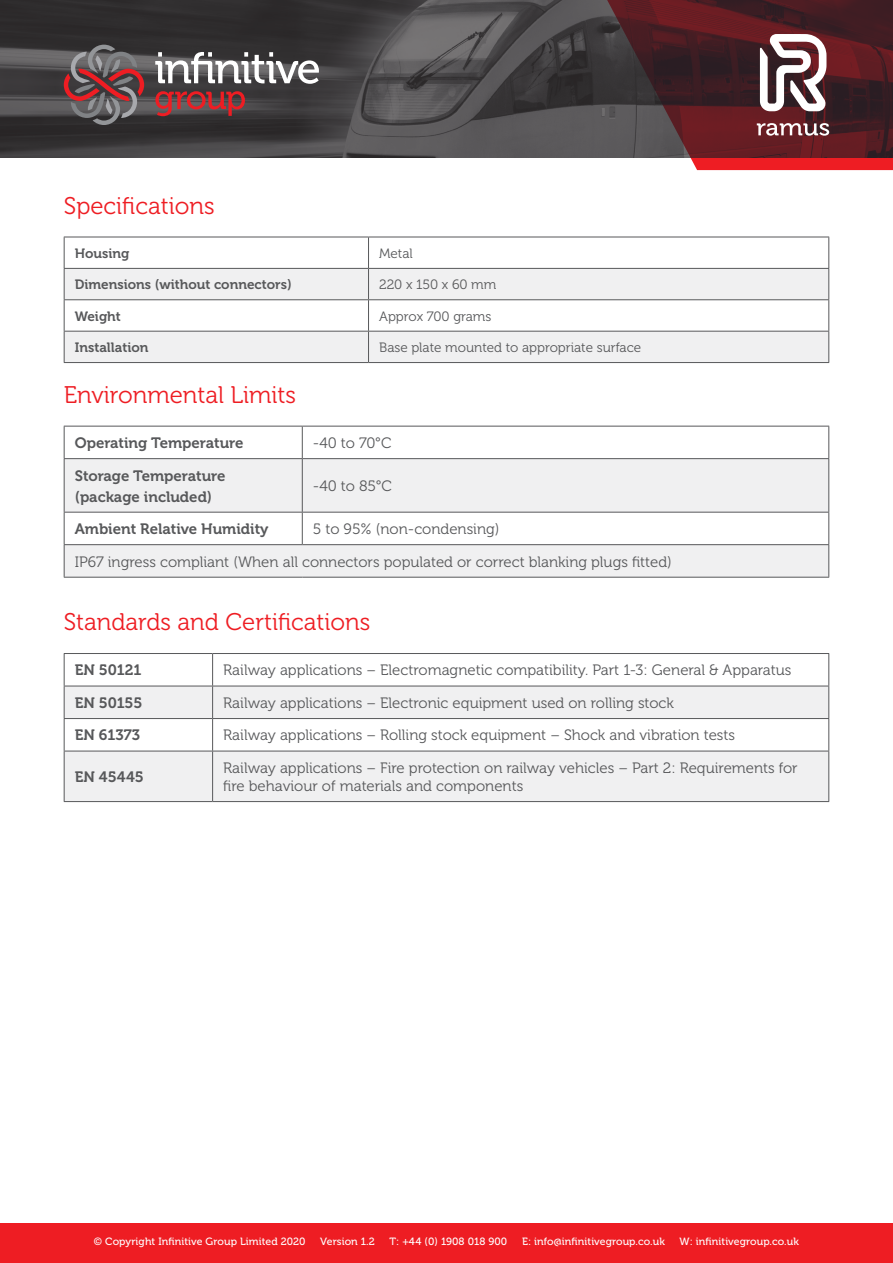
<style>
.page{position:relative;width:893px;height:1263px;background:#fff}
.page>*{position:absolute;margin:0;border:0;box-sizing:border-box;transform-origin:0 0}
.t1{font:24px "Museo 300";color:#ee1d23}
.t2{font:15px/18px "Museo 300";color:#57585a}
.t3{font:15px/21px "Museo 700";color:#57585a}
.t4{font:13.5px "Museo 300";color:#57585a}
.t5{font:13.5px "Museo 700";color:#57585a}
.t6{font:10.5px "Museo 500";letter-spacing:.01em;color:#fff}
</style>
<div class="page">
<div style="left:0;top:1223px;width:893px;height:40px;background:#ee1d23"></div>
<svg style="left:0;top:0;width:598px;height:157px;background:#444244"></svg>
<svg style="left:598px;top:0;width:295px;height:170px;background:#5a2b30"></svg>
<svg style="left:757px;top:123px;width:72px;height:13px"></svg>
<svg style="left:760px;top:34px;width:66px;height:77px"></svg>
<svg style="left:64px;top:45px;width:80px;height:80px;background:#6e5558"></svg>
<svg style="left:155px;top:52px;width:164px;height:32px"></svg>
<svg style="left:155px;top:91px;width:90px;height:25px;background:#853a3d"></svg>
<svg style="left:65px;top:267px;width:763px;height:1px"></svg>
<svg style="left:65px;top:269px;width:763px;height:93px;fill:#f0f0f1"></svg>
<hr style="left:64px;top:237px;width:305px;height:1px;background:#57585a">
<hr style="left:64px;top:237px;width:1px;height:31px;background:#57585a">
<hr style="left:369px;top:237px;width:460px;height:1px;background:#57585a">
<hr style="left:368px;top:237px;width:1px;height:31px;background:#57585a">
<hr style="left:828px;top:237px;width:1px;height:31px;background:#57585a">
<hr style="left:64px;top:268px;width:305px;height:1px;background:#57585a">
<hr style="left:64px;top:269px;width:1px;height:30px;background:#57585a">
<hr style="left:369px;top:268px;width:460px;height:1px;background:#57585a">
<hr style="left:368px;top:269px;width:1px;height:30px;background:#57585a">
<hr style="left:828px;top:269px;width:1px;height:30px;background:#57585a">
<hr style="left:64px;top:299px;width:305px;height:1px;background:#57585a">
<hr style="left:64px;top:300px;width:1px;height:31px;background:#57585a">
<hr style="left:369px;top:299px;width:460px;height:1px;background:#57585a">
<hr style="left:368px;top:300px;width:1px;height:31px;background:#57585a">
<hr style="left:828px;top:300px;width:1px;height:31px;background:#57585a">
<hr style="left:64px;top:331px;width:305px;height:1px;background:#57585a">
<hr style="left:64px;top:332px;width:1px;height:30px;background:#57585a">
<hr style="left:369px;top:331px;width:460px;height:1px;background:#57585a">
<hr style="left:368px;top:332px;width:1px;height:30px;background:#57585a">
<hr style="left:828px;top:332px;width:1px;height:30px;background:#57585a">
<hr style="left:64px;top:362px;width:305px;height:1px;background:#57585a">
<hr style="left:369px;top:362px;width:460px;height:1px;background:#57585a">
<svg style="left:65px;top:459px;width:763px;height:118px;fill:#f0f0f1"></svg>
<hr style="left:64px;top:426px;width:238px;height:1px;background:#57585a">
<hr style="left:64px;top:426px;width:1px;height:32px;background:#57585a">
<hr style="left:302px;top:426px;width:527px;height:1px;background:#57585a">
<hr style="left:302px;top:426px;width:1px;height:32px;background:#57585a">
<hr style="left:828px;top:426px;width:1px;height:32px;background:#57585a">
<hr style="left:64px;top:458px;width:238px;height:1px;background:#57585a">
<hr style="left:64px;top:459px;width:1px;height:53px;background:#57585a">
<hr style="left:302px;top:458px;width:527px;height:1px;background:#57585a">
<hr style="left:302px;top:459px;width:1px;height:53px;background:#57585a">
<hr style="left:828px;top:459px;width:1px;height:53px;background:#57585a">
<hr style="left:64px;top:512px;width:238px;height:1px;background:#57585a">
<hr style="left:64px;top:512px;width:1px;height:32px;background:#57585a">
<hr style="left:302px;top:512px;width:527px;height:1px;background:#57585a">
<hr style="left:302px;top:512px;width:1px;height:32px;background:#57585a">
<hr style="left:828px;top:512px;width:1px;height:32px;background:#57585a">
<hr style="left:64px;top:544px;width:238px;height:1px;background:#57585a">
<hr style="left:64px;top:545px;width:1px;height:32px;background:#57585a">
<hr style="left:302px;top:544px;width:527px;height:1px;background:#57585a">
<hr style="left:828px;top:545px;width:1px;height:32px;background:#57585a">
<hr style="left:64px;top:577px;width:238px;height:1px;background:#57585a">
<hr style="left:302px;top:577px;width:527px;height:1px;background:#57585a">
<svg style="left:65px;top:654px;width:763px;height:32px"></svg>
<svg style="left:65px;top:687px;width:763px;height:114px;fill:#f0f0f1"></svg>
<hr style="left:64px;top:653px;width:149px;height:1px;background:#57585a">
<hr style="left:64px;top:654px;width:1px;height:32px;background:#57585a">
<hr style="left:213px;top:653px;width:616px;height:1px;background:#57585a">
<hr style="left:212px;top:654px;width:1px;height:32px;background:#57585a">
<hr style="left:828px;top:654px;width:1px;height:32px;background:#57585a">
<hr style="left:64px;top:686px;width:149px;height:1px;background:#57585a">
<hr style="left:64px;top:686px;width:1px;height:32px;background:#57585a">
<hr style="left:213px;top:686px;width:616px;height:1px;background:#57585a">
<hr style="left:212px;top:686px;width:1px;height:32px;background:#57585a">
<hr style="left:828px;top:686px;width:1px;height:32px;background:#57585a">
<hr style="left:64px;top:718px;width:149px;height:1px;background:#57585a">
<hr style="left:64px;top:719px;width:1px;height:32px;background:#57585a">
<hr style="left:213px;top:718px;width:616px;height:1px;background:#57585a">
<hr style="left:212px;top:719px;width:1px;height:32px;background:#57585a">
<hr style="left:828px;top:719px;width:1px;height:32px;background:#57585a">
<hr style="left:64px;top:751px;width:149px;height:1px;background:#57585a">
<hr style="left:64px;top:751px;width:1px;height:50px;background:#57585a">
<hr style="left:213px;top:751px;width:616px;height:1px;background:#57585a">
<hr style="left:212px;top:751px;width:1px;height:50px;background:#57585a">
<hr style="left:828px;top:751px;width:1px;height:50px;background:#57585a">
<hr style="left:64px;top:801px;width:149px;height:1px;background:#57585a">
<hr style="left:213px;top:801px;width:616px;height:1px;background:#57585a">
<p class="t1" style="left:64px;top:192px;width:152px">Specifications</p>
<p class="t5" style="left:75px;top:246px;width:56px">Housing</p>
<p class="t4" style="left:379px;top:246px;width:35px">Metal</p>
<p class="t5" style="left:75px;top:277px;width:218px">Dimensions (without connectors)</p>
<p class="t4" style="left:379px;top:277px;width:119px">220 x 150 x 60 mm</p>
<p class="t5" style="left:75px;top:308px;width:48px">Weight</p>
<p class="t4" style="left:379px;top:309px;width:114px">Approx 700 grams</p>
<p class="t5" style="left:75px;top:340px;width:75px">Installation</p>
<p class="t4" style="left:379px;top:340px;width:264px">Base plate mounted to appropriate surface</p>
<p class="t1" style="left:64px;top:382px;width:234px">Environmental Limits</p>
<p class="t3" style="left:75px;top:432px;width:170px">Operating Temperature</p>
<p class="t2" style="left:313px;top:434px;width:80px">-40 to 70°C</p>
<p class="t3" style="left:75px;top:465px;width:152px">Storage Temperature (package included)</p>
<p class="t2" style="left:313px;top:477px;width:81px">-40 to 85°C</p>
<p class="t3" style="left:75px;top:518px;width:195px">Ambient Relative Humidity</p>
<p class="t2" style="left:313px;top:520px;width:188px">5 to 95% (non-condensing)</p>
<p class="t2" style="left:75px;top:553px;width:598px">IP67 ingress compliant (When all connectors populated or correct blanking plugs fitted)</p>
<p class="t1" style="left:64px;top:609px;width:308px">Standards and Certifications</p>
<p class="t3" style="left:75px;top:660px;width:68px">EN 50121</p>
<p class="t2" style="left:223px;top:661px;width:570px">Railway applications – Electromagnetic compatibility. Part 1-3: General &amp; Apparatus</p>
<p class="t3" style="left:75px;top:692px;width:69px">EN 50155</p>
<p class="t2" style="left:223px;top:694px;width:452px">Railway applications – Electronic equipment used on rolling stock</p>
<p class="t3" style="left:75px;top:725px;width:67px">EN 61373</p>
<p class="t2" style="left:223px;top:726px;width:513px">Railway applications – Rolling stock equipment – Shock and vibration tests</p>
<p class="t3" style="left:75px;top:766px;width:70px">EN 45445</p>
<p class="t2" style="left:223px;top:759px;width:576px">Railway applications – Fire protection on railway vehicles – Part 2: Requirements for fire behaviour of materials and components</p>
<p class="t6" style="left:94px;top:1236px;width:213px">© Copyright Infinitive Group Limited 2020</p>
<p class="t6" style="left:320px;top:1236px;width:56px">Version 1.2</p>
<p class="t6" style="left:389px;top:1236px;width:119px">T: +44 (0) 1908 018 900</p>
<p class="t6" style="left:522px;top:1236px;width:144px">E: info@infinitivegroup.co.uk</p>
<p class="t6" style="left:679px;top:1236px;width:121px">W: infinitivegroup.co.uk</p>
</div>
